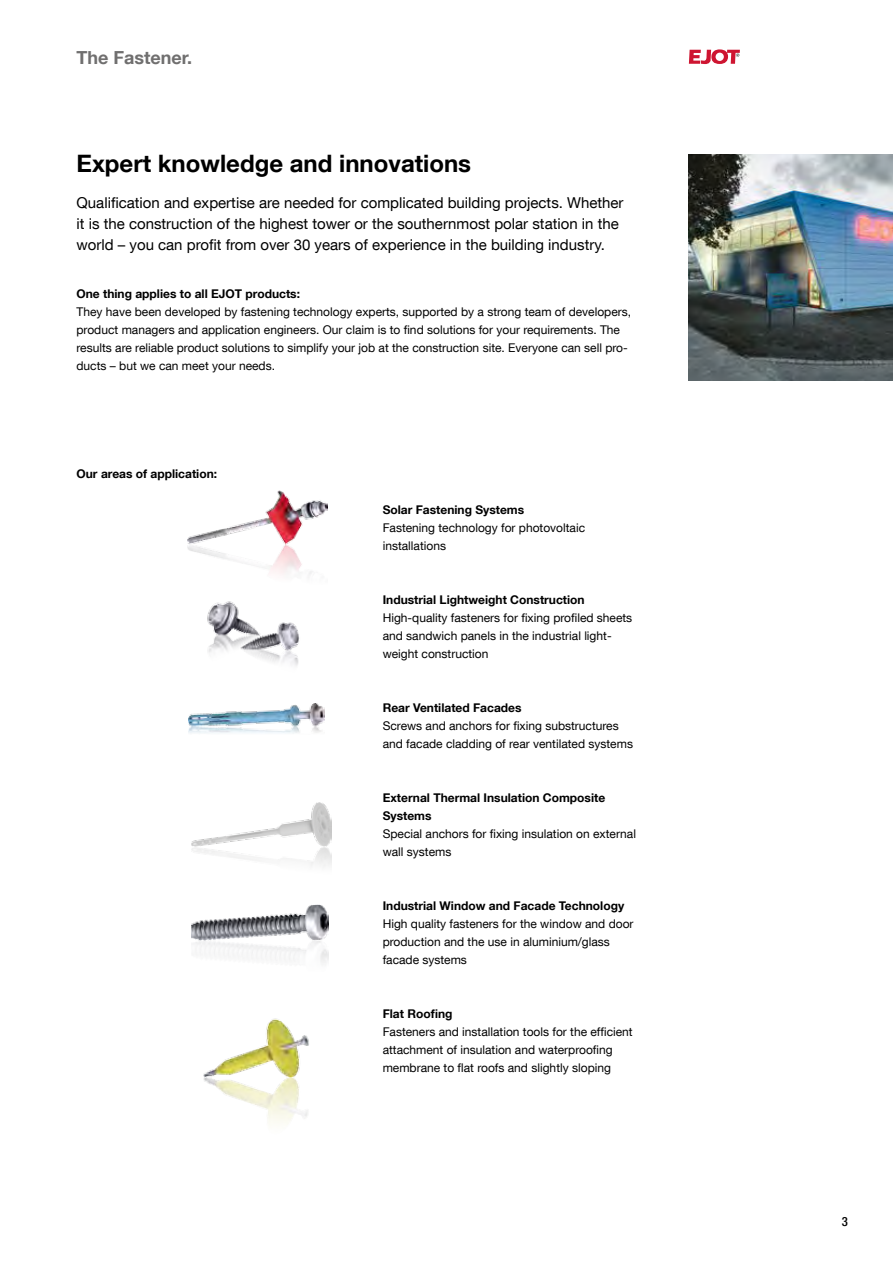
<style>
.page{position:relative;width:893px;height:1263px;background:#fff}
.page>*{position:absolute;margin:0;border:0;box-sizing:border-box;transform-origin:0 0}
.t1{font:700 24px "Helvetica Neue LT Com";color:#000}
.t2{font:700 18px "Helvetica Neue LT Com";color:#706f6f}
.t3{font:15px/21px "Helvetica Neue LT Com";color:#000}
.t4{font:500 condensed 12.75px "Helvetica Neue LT Com";color:#000}
.t5{font:12px/18px "Helvetica Neue LT Com";color:#000}
.t6{font:700 12px/18px "Helvetica Neue LT Com";color:#000}
</style>
<div class="page">
<svg style="left:689px;top:49px;width:51px;height:15px"></svg>
<img style="left:689px;top:154px;width:204px;height:227px">
<img style="left:207px;top:601px;width:92px;height:65px">
<img style="left:203px;top:1018px;width:106px;height:106px">
<img style="left:188px;top:703px;width:137px;height:31px">
<img style="left:187px;top:491px;width:141px;height:84px">
<img style="left:191px;top:803px;width:141px;height:64px">
<img style="left:191px;top:904px;width:138px;height:59px">
<h2 class="t2" style="left:77px;top:46px;width:117px">The Fastener.</h2>
<h1 class="t1" style="left:77px;top:148px;width:396px">Expert knowledge and innovations</h1>
<p class="t3" style="left:77px;top:192px;width:549px">Qualification and expertise are needed for complicated building projects. Whether it is the construction of the highest tower or the southernmost polar station in the world – you can profit from over 30 years of experience in the building industry.</p>
<p class="t6" style="left:77px;top:284px;width:225px">One thing applies to all EJOT products:</p>
<p class="t5" style="left:77px;top:303px;width:556px">They have been developed by fastening technology experts, supported by a strong team of developers, product managers and application engineers. Our claim is to find solutions for your requirements. The results are reliable product solutions to simplify your job at the construction site. Everyone can sell pro&shy;ducts – but we can meet your needs.</p>
<p class="t6" style="left:77px;top:464px;width:142px">Our areas of application:</p>
<p class="t6" style="left:383px;top:500px;width:143px">Solar Fastening Systems</p>
<p class="t5" style="left:383px;top:519px;width:204px">Fastening technology for photovoltaic installations</p>
<p class="t6" style="left:383px;top:590px;width:203px">Industrial Lightweight Construction</p>
<p class="t5" style="left:383px;top:609px;width:251px">High-quality fasteners for fixing profiled sheets and sandwich panels in the industrial light&shy;weight construction</p>
<p class="t6" style="left:383px;top:698px;width:140px">Rear Ventilated Facades</p>
<p class="t5" style="left:383px;top:717px;width:252px">Screws and anchors for fixing substructures and facade cladding of rear ventilated systems</p>
<p class="t6" style="left:383px;top:788px;width:224px">External Thermal Insulation Composite<br>Systems</p>
<p class="t5" style="left:383px;top:825px;width:255px">Special anchors for fixing insulation on external wall systems</p>
<p class="t6" style="left:383px;top:896px;width:243px">Industrial Window and Facade Technology</p>
<p class="t5" style="left:383px;top:915px;width:252px">High quality fasteners for the window and door production and the use in aluminium/glass facade systems</p>
<p class="t6" style="left:383px;top:1004px;width:71px">Flat Roofing</p>
<p class="t5" style="left:383px;top:1023px;width:252px">Fasteners and installation tools for the efficient attachment of insulation and waterproofing membrane to flat roofs and slightly sloping</p>
<p class="t4" style="left:842px;top:1214px;width:8px">3</p>
</div>
